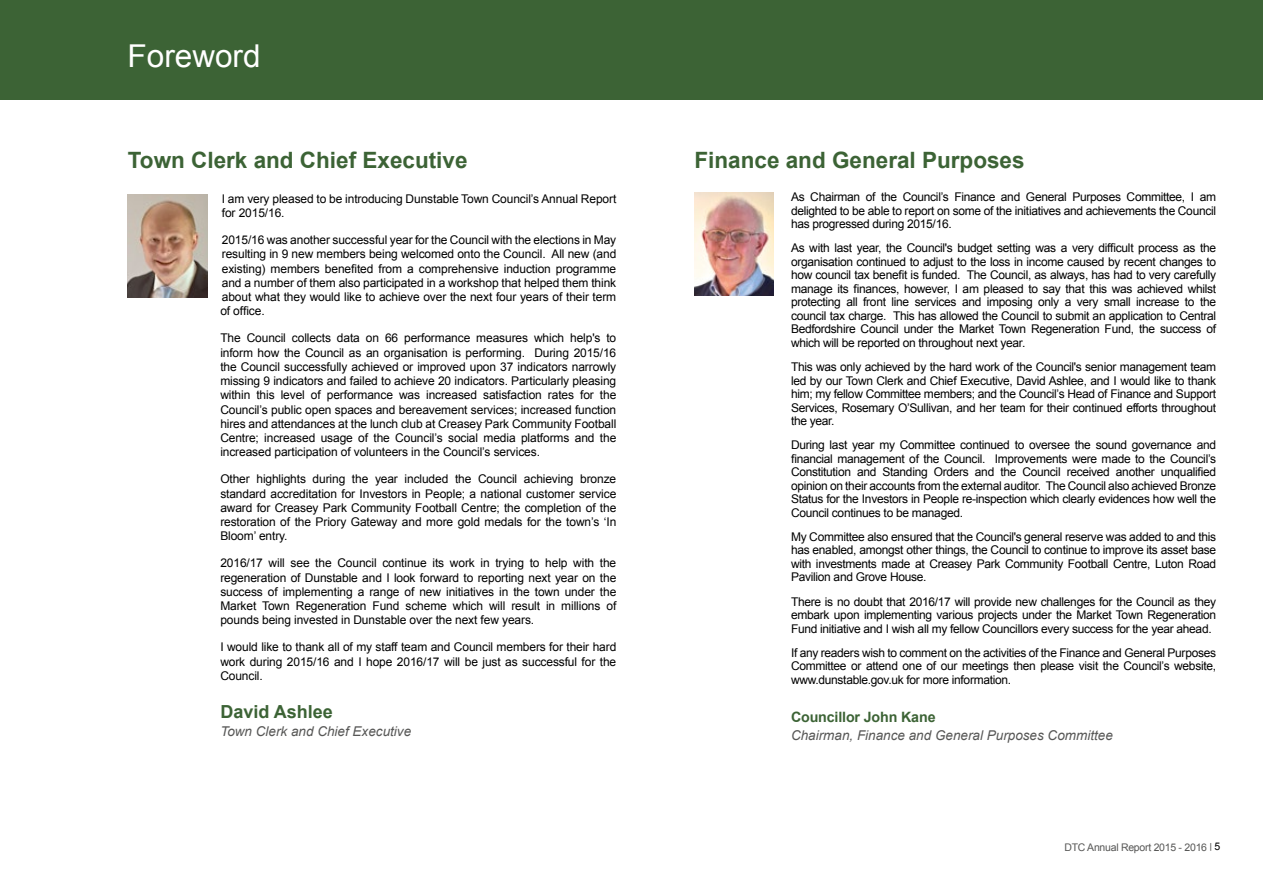
<style>
.page{position:relative;width:1263px;height:893px;background:#fff}
.page>*{position:absolute;margin:0;border:0;box-sizing:border-box;transform-origin:0 0}
.t1{font:31.5px "Arial";color:#fff}
.t2{font:700 22.5px "Arial";color:#3c6335}
.t3{font:700 18px "Arial";color:#3c6335}
.t4{font:700 14.25px "Arial";letter-spacing:-.01em;color:#3c6335}
.t5{font:italic 13.5px "Arial";color:#575756}
.t6{font:12px/13.5px "Arial";letter-spacing:-.025em;color:#000;text-align:justify}
.t7{font:10.5px "Arial";letter-spacing:-.025em;color:#575756}
.s1{color:#000}
</style>
<div class="page">
<img style="left:694px;top:193px;width:80px;height:103px">
<img style="left:128px;top:194px;width:79px;height:103px">
<div style="left:0;top:0;width:1263px;height:100px;background:#3c6335"></div>
<h1 class="t1" style="left:128px;top:35px;width:135px">Foreword</h1>
<h2 class="t2" style="left:128px;top:145px;width:341px">Town Clerk and Chief Executive</h2>
<p class="t6" style="left:222px;top:192px;width:396px;line-height:14.2px">I am very pleased to be introducing Dunstable Town Council’s Annual Report for 2015/16.</p>
<p class="t6" style="left:220px;top:233px;width:397px;line-height:14.2px">2015/16 was another successful year for the Council with the elections in May resulting in 9 new members being welcomed onto the Council. All new (and existing) members benefited from a comprehensive induction programme and a number of them also participated in a workshop that helped them think about what they would like to achieve over the next four years of their term of office.</p>
<p class="t6" style="left:220px;top:331px;width:397px;line-height:14.2px">The Council collects data on 66 performance measures which help's to inform how the Council as an organisation is performing. During 2015/16 the Council successfully achieved or improved upon 37 indicators narrowly missing 9 indicators and failed to achieve 20 indicators. Particularly pleasing within this level of performance was increased satisfaction rates for the Council’s public open spaces and bereavement services; increased function hires and attendances at the lunch club at Creasey Park Community Football Centre; increased usage of the Council’s social media platforms and the increased participation of volunteers in the Council’s services.</p>
<p class="t6" style="left:220px;top:472px;width:397px;line-height:14.2px">Other highlights during the year included the Council achieving bronze standard accreditation for Investors in People; a national customer service award for Creasey Park Community Football Centre; the completion of the restoration of the Priory Gateway and more gold medals for the town’s ‘In Bloom’ entry.</p>
<p class="t6" style="left:220px;top:556px;width:397px;line-height:14.2px">2016/17 will see the Council continue its work in trying to help with the regeneration of Dunstable and I look forward to reporting next year on the success of implementing a range of new initiatives in the town under the Market Town Regeneration Fund scheme which will result in millions of pounds being invested in Dunstable over the next few years.</p>
<p class="t6" style="left:220px;top:640px;width:397px;line-height:14.2px">I would like to thank all of my staff team and Council members for their hard work during 2015/16 and I hope 2016/17 will be just as successful for the Council.</p>
<h3 class="t3" style="left:220px;top:700px;width:114px">David Ashlee</h3>
<p class="t5" style="left:220px;top:722px;width:192px">Town Clerk and Chief Executive</p>
<h2 class="t2" style="left:694px;top:145px;width:332px">Finance and General Purposes</h2>
<p class="t6" style="left:791px;top:190px;width:427px">As Chairman of the Council’s Finance and General Purposes Committee, I am delighted to be able to report on some of the initiatives and achievements the Council has progressed during 2015/16.</p>
<p class="t6" style="left:791px;top:242px;width:427px">As with last year, the Council's budget setting was a very difficult process as the organisation continued to adjust to the loss in income caused by recent changes to how council tax benefit is funded. The Council, as always, has had to very carefully manage its finances, however, I am pleased to say that this was achieved whilst protecting all front line services and imposing only a very small increase to the council tax charge. This has allowed the Council to submit an application to Central Bedfordshire Council under the Market Town Regeneration Fund, the success of which will be reported on throughout next year.</p>
<p class="t6" style="left:791px;top:360px;width:427px">This was only achieved by the hard work of the Council's senior management team led by our Town Clerk and Chief Executive, David Ashlee, and I would like to thank him; my fellow Committee members; and the Council’s Head of Finance and Support Services, Rosemary O’Sullivan, and her team for their continued efforts throughout the year.</p>
<p class="t6" style="left:791px;top:438px;width:427px">During last year my Committee continued to oversee the sound governance and financial management of the Council. Improvements were made to the Council’s Constitution and Standing Orders and the Council received another unqualified opinion on their accounts from the external auditor. The Council also achieved Bronze Status for the Investors in People re-inspection which clearly evidences how well the Council continues to be managed.</p>
<p class="t6" style="left:791px;top:530px;width:427px">My Committee also ensured that the Council's general reserve was added to and this has enabled, amongst other things, the Council to continue to improve its asset base with investments made at Creasey Park Community Football Centre, Luton Road Pavilion and Grove House.</p>
<p class="t6" style="left:791px;top:595px;width:427px">There is no doubt that 2016/17 will provide new challenges for the Council as they embark upon implementing various projects under the Market Town Regeneration Fund initiative and I wish all my fellow Councillors every success for the year ahead.</p>
<p class="t6" style="left:791px;top:646px;width:427px">If any readers wish to comment on the activities of the Finance and General Purposes Committee or attend one of our meetings then please visit the Council’s website, www.dunstable.gov.uk for more information.</p>
<p class="t4" style="left:791px;top:707px;width:146px">Councillor John Kane</p>
<p class="t5" style="left:791px;top:726px;width:323px">Chairman, Finance and General Purposes Committee</p>
<p class="t7" style="left:1064px;top:840px;width:158px">DTC Annual Report 2015 - 2016 <sup>|</sup> <span class="s1">5</span></p>
</div>
